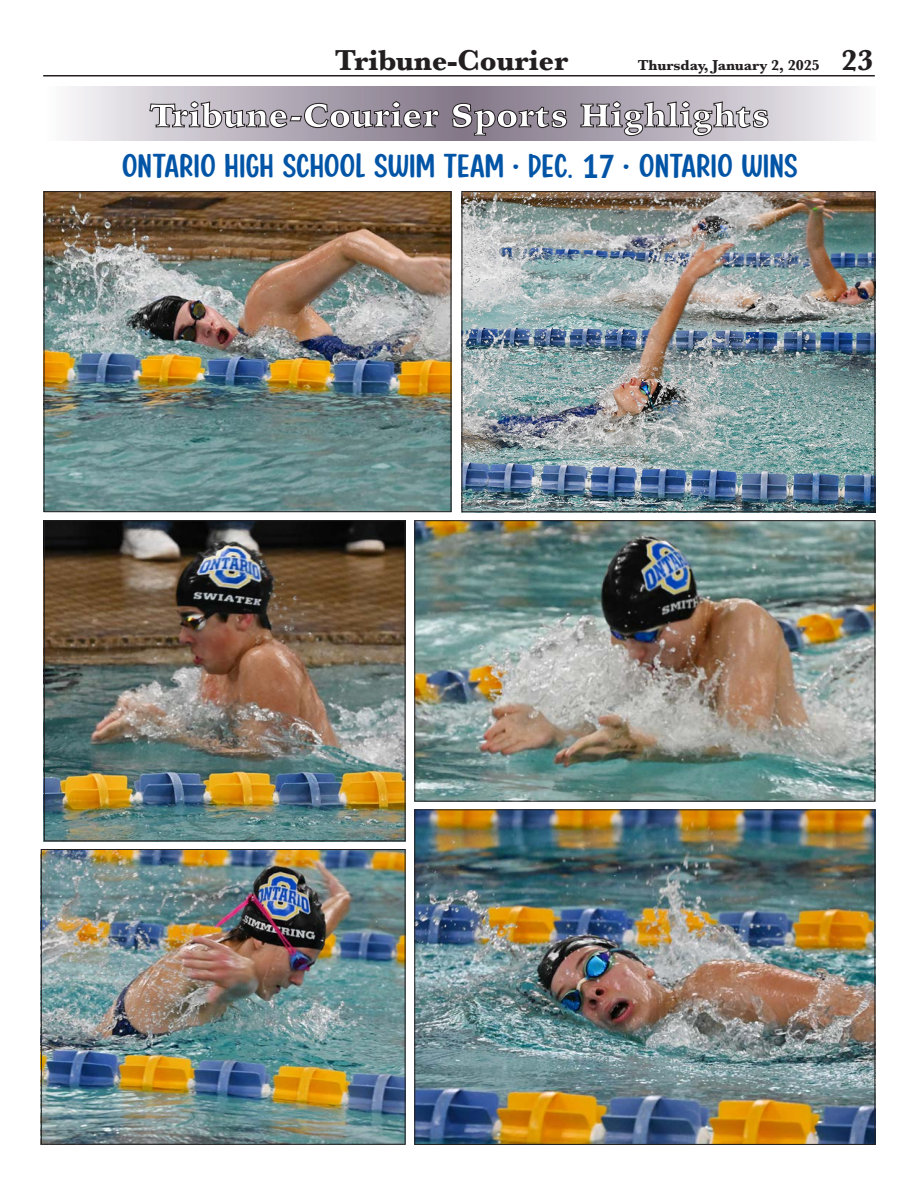
<style>
.page{position:relative;width:918px;height:1188px;background:#fff}
.page>*{position:absolute;margin:0;border:0;box-sizing:border-box;transform-origin:0 0}
.t1{font:36px "Pottery Wheel";letter-spacing:.02em;color:#0154a6;scale:1.07 1}
.t2{font:900 33px "Iowan Old Style";letter-spacing:.01em;color:#fff}
.t3{font:700 30px "Baskerville";letter-spacing:-.005em;color:#231f20}
.t4{font:700 15px "Baskerville";letter-spacing:-.005em;color:#231f20}
.s1{font-size:30px}
.s2{font-family:"PT Sans";font-weight:700;font-stretch:condensed;font-size:33px}
</style>
<div class="page">
<hr style="left:43px;top:75px;width:832px;height:1px;background:#231f20">
<svg style="left:69px;top:86px;width:789px;height:54px;background:#c2bcc5"></svg>
<svg style="left:149px;top:101px;width:290px;height:27px;background:#978f9a"></svg>
<svg style="left:452px;top:99px;width:115px;height:37px;background:#7f7683"></svg>
<svg style="left:580px;top:99px;width:188px;height:37px;background:#a29ca5"></svg>
<img style="left:46px;top:193px;width:403px;height:317px">
<div style="left:44px;top:191px;width:407px;height:321px;border:1px solid #231f20"></div>
<img style="left:464px;top:193px;width:409px;height:317px">
<div style="left:462px;top:191px;width:413px;height:321px;border:1px solid #231f20"></div>
<img style="left:46px;top:522px;width:357px;height:317px">
<div style="left:44px;top:520px;width:361px;height:321px;border:1px solid #231f20"></div>
<img style="left:416px;top:522px;width:457px;height:278px">
<div style="left:414px;top:520px;width:461px;height:282px;border:1px solid #231f20"></div>
<img style="left:416px;top:811px;width:457px;height:332px">
<div style="left:414px;top:809px;width:461px;height:336px;border:1px solid #231f20"></div>
<img style="left:43px;top:851px;width:360px;height:292px">
<div style="left:41px;top:849px;width:364px;height:296px;border:1px solid #231f20"></div>
<p class="t3" style="left:335px;top:39px;width:235px">Tribune-Courier</p>
<p class="t4" style="left:638px;top:55px;width:237px">Thursday, January 2, 2025 <span class="s1">23</span></p>
<p class="t2" style="left:150px;top:93px;width:621px">Tribune-Courier Sports Highlights</p>
<p class="t1" style="left:122px;top:146px;width:633px">ONTARIO HIGH SCHOOL SWIM TEAM • DEC. <span class="s2">17</span> • ONTARIO WINS</p>
</div>
